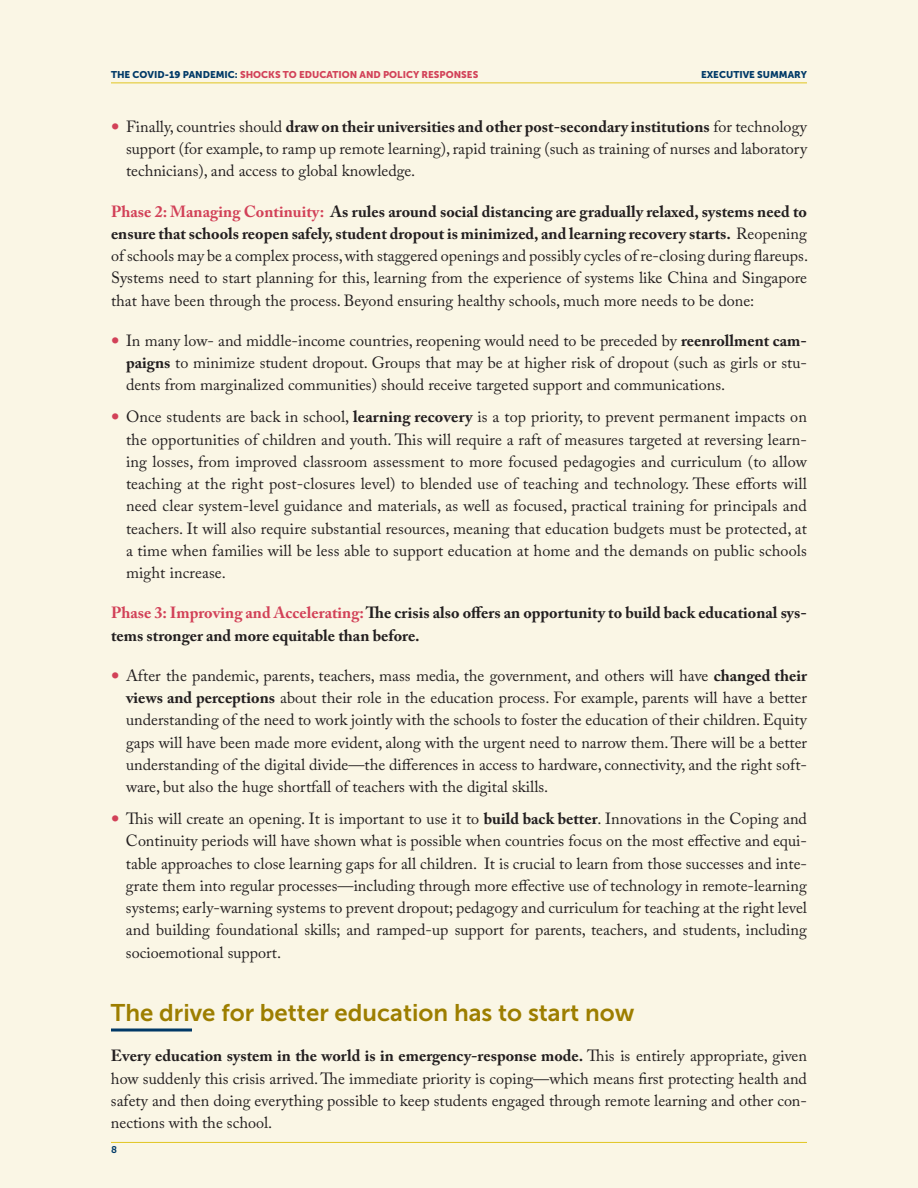
<style>
.page{position:relative;width:918px;height:1188px;background:#faf6e5}
.page>*{position:absolute;margin:0;border:0;box-sizing:border-box;transform-origin:0 0}
.Heading_2{font:24px "Museo Sans 700";color:#9d7e00}
.t1{font:16.2px/22.2px "Adobe Caslon Pro";color:#231f20;text-align:justify}
.t2{font:700 16.2px/22.2px "Adobe Caslon Pro";color:#231f20}
.t3{font:9.75px "Museo Sans 900";color:#d24158}
.t4{font:9.75px "Museo Sans 900";color:#003967}
.t5{font:9.75px "Museo Sans 700";color:#003967}
.s1{color:#003967}
.s2{font-family:"Museo Sans 700";color:#d24158}
.s3{font-weight:700}
.s4{font-weight:700;color:#d24158}
.s5{color:#d24158}
</style>
<div class="page">
<hr style="left:111px;top:1029px;width:81px;height:3px;background:#003967">
<hr style="left:111px;top:1142px;width:696px;height:1px;background:#e1c622">
<hr style="left:111px;top:82px;width:696px;height:1px;background:#e1c622">
<p class="t3" style="left:111px;top:69px;width:369px"><span class="s1">THE COVID-19 PANDEMIC:</span> SHOCKS TO EDUCATION AND POLICY RESPONSES</p>
<p class="t4" style="left:701px;top:69px;width:107px">EXECUTIVE SUMMARY</p>
<p class="t1" style="left:126px;top:115px;width:683px;text-indent:-15px"><span class="s2">∞</span> Finally, countries should <span class="s3">draw on their universities and other post-secondary institutions</span> for technology support (for example, to ramp up remote learning), rapid training (such as training of nurses and laboratory technicians), and access to global knowledge.</p>
<p class="t1" style="left:111px;top:200px;width:699px"><span class="s4">Phase 2: Managing Continuity:</span> <span class="s3">As rules around social distancing are gradually relaxed, systems need to ensure that schools reopen safely, student dropout is minimized, and learning recovery starts.</span> Reopening of schools may be a complex process, with staggered openings and possibly cycles of re-closing during flareups.<br>Systems need to start planning for this, learning from the experience of systems like China and Singapore that have been through the process. Beyond ensuring healthy schools, much more needs to be done:</p>
<p class="t1" style="left:126px;top:329px;width:683px;text-indent:-15px"><span class="s2">∞</span> In many low- and middle-income countries, reopening would need to be preceded by <span class="s3">reenrollment cam&shy;paigns</span> to minimize student dropout. Groups that may be at higher risk of dropout (such as girls or stu&shy;dents from marginalized communities) should receive targeted support and communications.</p>
<p class="t1" style="left:126px;top:406px;width:683px;text-indent:-15px"><span class="s2">∞</span> Once students are back in school, <span class="s3">learning recovery</span> is a top priority, to prevent permanent impacts on the opportunities of children and youth. This will require a raft of measures targeted at reversing learn&shy;ing losses, from improved classroom assessment to more focused pedagogies and curriculum (to allow teaching at the right post-closures level) to blended use of teaching and technology. These efforts will need clear system-level guidance and materials, as well as focused, practical training for principals and teachers. It will also require substantial resources, meaning that education budgets must be protected, at a time when families will be less able to support education at home and the demands on public schools might increase.</p>
<p class="t2" style="left:111px;top:602px;width:698px"><span class="s5">Phase 3: Improving and Accelerating:</span> The crisis also offers an opportunity to build back educational sys&shy;tems stronger and more equitable than before.</p>
<p class="t1" style="left:126px;top:664px;width:683px;text-indent:-15px"><span class="s2">∞</span> After the pandemic, parents, teachers, mass media, the government, and others will have <span class="s3">changed their views and perceptions</span> about their role in the education process. For example, parents will have a better understanding of the need to work jointly with the schools to foster the education of their children. Equity gaps will have been made more evident, along with the urgent need to narrow them. There will be a better understanding of the digital divide—the differences in access to hardware, connectivity, and the right soft&shy;ware, but also the huge shortfall of teachers with the digital skills.</p>
<p class="t1" style="left:126px;top:807px;width:683px;text-indent:-15px"><span class="s2">∞</span> This will create an opening. It is important to use it to <span class="s3">build back better</span>. Innovations in the Coping and Continuity periods will have shown what is possible when countries focus on the most effective and equi&shy;table approaches to close learning gaps for all children. It is crucial to learn from those successes and inte&shy;grate them into regular processes—including through more effective use of technology in remote-learning systems; early-warning systems to prevent dropout; pedagogy and curriculum for teaching at the right level and building foundational skills; and ramped-up support for parents, teachers, and students, including socioemotional support.</p>
<p class="Heading_2" style="left:111px;top:999px;width:525px">The drive for better education has to start now</p>
<p class="t1" style="left:111px;top:1045px;width:698px"><span class="s3">Every education system in the world is in emergency-response mode.</span> This is entirely appropriate, given how suddenly this crisis arrived. The immediate priority is coping—which means first protecting health and safety and then doing everything possible to keep students engaged through remote learning and other con&shy;nections with the school.</p>
<p class="t5" style="left:111px;top:1145px;width:7px">8</p>
</div>
